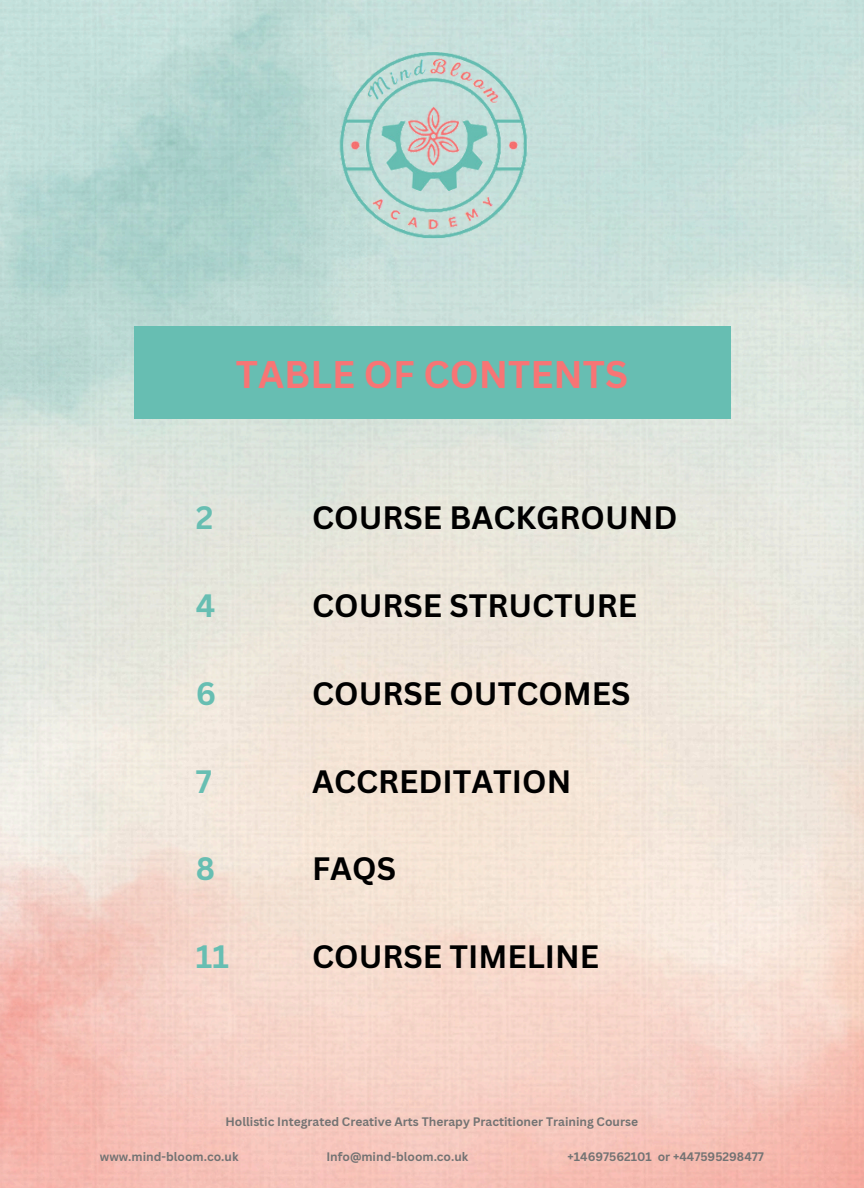
<style>
.page{position:relative;width:864px;height:1188px;background:#fff}
.page>*{position:absolute;margin:0;border:0;box-sizing:border-box;transform-origin:0 0}
.t1{font:700 37.5px "Canva Sans";color:#f77575}
.t2{font:700 31.5px "Canva Sans";color:#000}
.t3{font:700 31.5px "Canva Sans";color:#67beb2}
.t4{font:700 12px "Canva Sans";color:#737373}
</style>
<div class="page">
<img style="left:0;top:0;width:864px;height:1188px">
<div style="left:134px;top:327px;width:596px;height:92px;background:#67beb2"></div>
<img style="left:330px;top:44px;width:204px;height:203px">
<p class="t1" style="left:236px;top:348px;width:394px">TABLE OF CONTENTS</p>
<h3 class="t3" style="left:196px;top:496px;width:19px">2</h3>
<h1 class="t2" style="left:312px;top:496px;width:367px">COURSE BACKGROUND</h1>
<h2 class="t3" style="left:196px;top:584px;width:21px">4</h2>
<h3 class="t2" style="left:312px;top:584px;width:326px">COURSE STRUCTURE</h3>
<h2 class="t3" style="left:196px;top:671px;width:22px">6</h2>
<h3 class="t2" style="left:312px;top:671px;width:320px">COURSE OUTCOMES</h3>
<h2 class="t3" style="left:196px;top:759px;width:17px">7</h2>
<h3 class="t2" style="left:312px;top:759px;width:261px">ACCREDITATION</h3>
<h2 class="t3" style="left:196px;top:847px;width:21px">8</h2>
<h3 class="t2" style="left:312px;top:847px;width:85px">FAQS</h3>
<h2 class="t3" style="left:196px;top:935px;width:35px">11</h2>
<h3 class="t2" style="left:312px;top:935px;width:289px">COURSE TIMELINE</h3>
<h2 class="t4" style="left:225px;top:1113px;width:414px">Hollistic Integrated Creative Arts Therapy Practitioner Training Course</h2>
<p class="t4" style="left:100px;top:1148px;width:140px">www.mind-bloom.co.uk</p>
<p class="t4" style="left:326px;top:1148px;width:144px">Info@mind-bloom.co.uk</p>
<p class="t4" style="left:568px;top:1148px;width:198px">+14697562101 or +447595298477</p>
</div>
